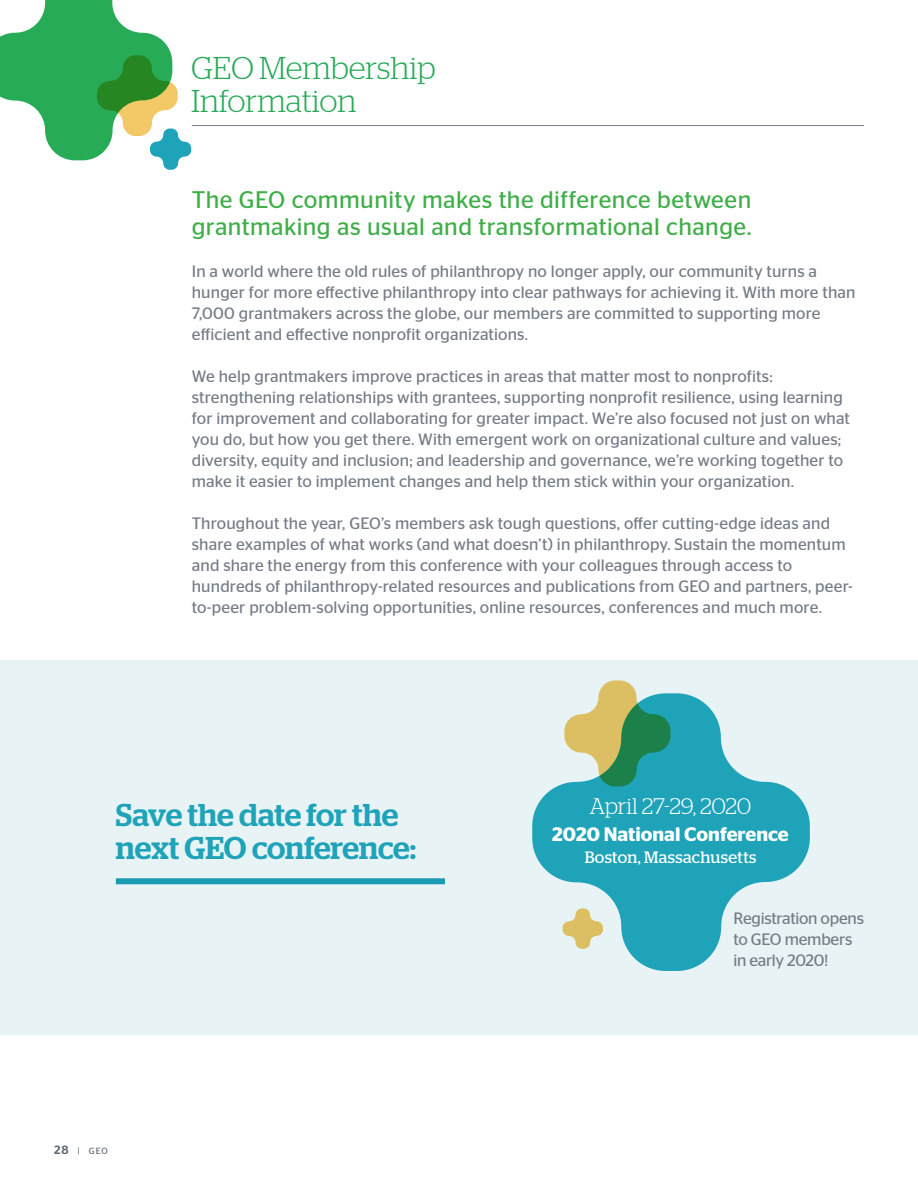
<style>
.page{position:relative;width:918px;height:1188px;background:#fff}
.page>*{position:absolute;margin:0;border:0;box-sizing:border-box;transform-origin:0 0}
.t1{font:500 31.5px/33px "Stag";letter-spacing:-.005em;color:#1ea3b9}
.t2{font:300 31.5px/33px "Stag";color:#28ab58}
.t3{font:24px/27px "Stag Sans";letter-spacing:.02em;color:#40ae49}
.t4{font:300 22.5px "Stag";color:#fff}
.t5{font:600 19.5px "Stag Sans";color:#fff}
.t6{font:16.5px/21px "Stag Sans";letter-spacing:.01em;color:#757c86}
.t7{font:16.5px/21px "Stag Sans";letter-spacing:-.02em;color:#757c86}
.t8{font:16.5px "Stag";letter-spacing:.02em;color:#fff}
.t9{font:9px "Stag Sans";color:#5e6872}
.s1{font-weight:500;font-size:12px}
</style>
<div class="page">
<hr style="left:192px;top:125px;width:672px;height:1px;background:#757c86">
<svg style="left:0;top:0;width:191px;height:170px"></svg>
<div style="left:0;top:660px;width:918px;height:375px;background:#e8f3f6"></div>
<div style="left:116px;top:878px;width:329px;height:6px;background:#1b9bb2"></div>
<svg style="left:532px;top:693px;width:278px;height:278px;fill:#1ea3b9"></svg>
<svg style="left:564px;top:680px;width:107px;height:106px"></svg>
<p class="t2" style="left:191px;top:51px;width:246px">GEO Membership<br>Information</p>
<p class="t3" style="left:192px;top:186px;width:561px">The GEO community makes the difference between grantmaking as usual and transformational change.</p>
<p class="t6" style="left:192px;top:261px;width:665px">In a world where the old rules of philanthropy no longer apply, our community turns a hunger for more effective philanthropy into clear pathways for achieving it. With more than 7,000 grantmakers across the globe, our members are committed to supporting more efficient and effective nonprofit organizations.</p>
<p class="t6" style="left:192px;top:366px;width:660px">We help grantmakers improve practices in areas that matter most to nonprofits: strengthening relationships with grantees, supporting nonprofit resilience, using learning for improvement and collaborating for greater impact. We’re also focused not just on what you do, but how you get there. With emergent work on organizational culture and values; diversity, equity and inclusion; and leadership and governance, we’re working together to make it easier to implement changes and help them stick within your organization.</p>
<p class="t6" style="left:192px;top:513px;width:662px">Throughout the year, GEO’s members ask tough questions, offer cutting-edge ideas and share examples of what works (and what doesn’t) in philanthropy. Sustain the momentum and share the energy from this conference with your colleagues through access to hundreds of philanthropy-related resources and publications from GEO and partners, peer&shy;to-peer problem-solving opportunities, online resources, conferences and much more.</p>
<p class="t1" style="left:116px;top:798px;width:302px">Save the date for the next GEO conference:</p>
<p class="t9" style="left:54px;top:1146px;width:56px"><span class="s1">28</span> | GEO</p>
<p class="t4" style="left:590px;top:793px;width:163px">April 27-29, 2020</p>
<p class="t5" style="left:552px;top:823px;width:238px">2020 National Conference</p>
<p class="t8" style="left:585px;top:848px;width:173px">Boston, Massachusetts</p>
<p class="t7" style="left:734px;top:908px;width:132px">Registration opens to GEO members in early 2020!</p>
</div>
